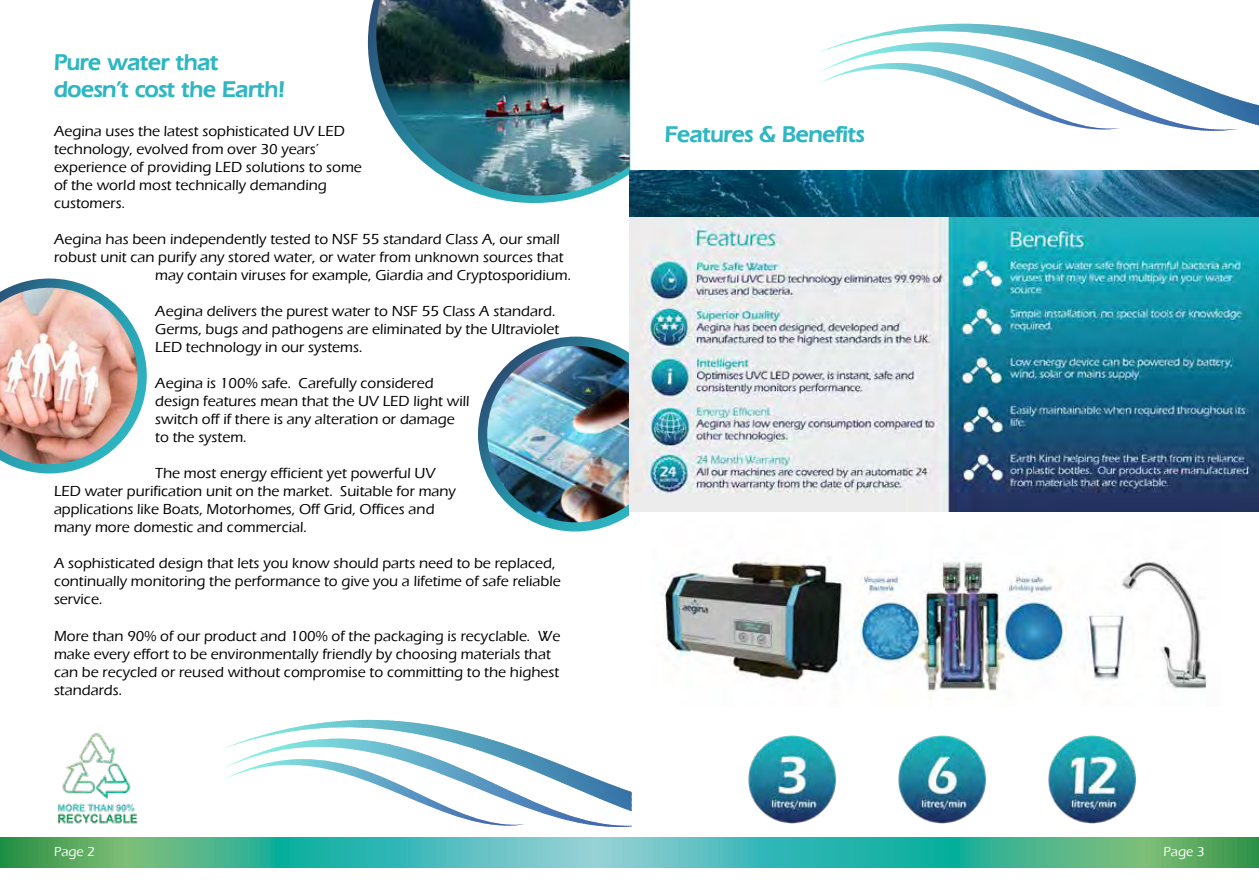
<style>
.page{position:relative;width:1259px;height:893px;background:#fff}
.page>*{position:absolute;margin:0;border:0;box-sizing:border-box;transform-origin:0 0}
.t1{font:600 22.5px/27px "Eras BQ";color:#2eb6c2}
.t2{font:500 15px/18px "Eras ITC";color:#000}
.t3{font:500 13.5px "Eras ITC";color:#fff}
</style>
<div class="page">
<svg style="left:0;top:838px;width:1259px;height:29px;background:#4bb69a"></svg>
<svg style="left:368px;top:0;width:262px;height:203px"></svg>
<img style="left:376px;top:0;width:253px;height:196px">
<svg style="left:7px;top:279px;width:140px;height:194px"></svg>
<img style="left:0;top:288px;width:137px;height:176px">
<svg style="left:478px;top:337px;width:195px;height:194px;background:#2a7e98"></svg>
<img style="left:487px;top:346px;width:177px;height:176px;border-radius:88px">
<div style="left:629px;top:330px;width:102px;height:395px;background:#fff"></div>
<img style="left:58px;top:733px;width:80px;height:91px">
<svg style="left:223px;top:719px;width:409px;height:108px"></svg>
<div style="left:596px;top:708px;width:114px;height:24px;background:#fff"></div>
<img style="left:629px;top:171px;width:630px;height:341px">
<svg style="left:818px;top:23px;width:441px;height:108px"></svg>
<div style="left:1191px;top:12px;width:68px;height:24px;background:#fff"></div>
<img style="left:660px;top:558px;width:546px;height:142px">
<img style="left:748px;top:735px;width:89px;height:89px">
<img style="left:898px;top:735px;width:89px;height:89px">
<img style="left:1048px;top:735px;width:89px;height:89px">
<h1 class="t1" style="left:54px;top:49px;width:231px">Pure water that doesn’t cost the Earth!</h1>
<p class="t2" style="left:54px;top:123px;width:309px">Aegina uses the latest sophisticated UV LED technology, evolved from over 30 years’ experience of providing LED solutions to some of the world most technically demanding customers.</p>
<p class="t2" style="left:54px;top:231px;width:507px">Aegina has been independently tested to NSF 55 standard Class A, our small</p>
<p class="t2" style="left:54px;top:249px;width:511px">robust unit can purify any stored water, or water from unknown sources that</p>
<p class="t2" style="left:155px;top:267px;width:417px">may contain viruses for example, Giardia and Cryptosporidium.</p>
<p class="t2" style="left:155px;top:303px;width:405px">Aegina delivers the purest water to NSF 55 Class A standard.<br>Germs, bugs and pathogens are eliminated by the Ultraviolet<br>LED technology in our systems.</p>
<p class="t2" style="left:155px;top:375px;width:316px">Aegina is 100% safe. Carefully considered design features mean that the UV LED light will switch off if there is any alteration or damage to the system.</p>
<p class="t2" style="left:54px;top:465px;width:403px;text-indent:101px">The most energy efficient yet powerful UV LED water purification unit on the market. Suitable for many applications like Boats, Motorhomes, Off Grid, Offices and many more domestic and commercial.</p>
<p class="t2" style="left:54px;top:555px;width:508px">A sophisticated design that lets you know should parts need to be replaced, continually monitoring the performance to give you a lifetime of safe reliable service.</p>
<p class="t2" style="left:54px;top:627px;width:508px">More than 90% of our product and 100% of the packaging is recyclable. We make every effort to be environmentally friendly by choosing materials that can be recycled or reused without compromise to committing to the highest standards.</p>
<h1 class="t1" style="left:665px;top:121px;width:201px">Features &amp; Benefits</h1>
<p class="t3" style="left:54px;top:844px;width:42px">Page 2</p>
<p class="t3" style="left:1163px;top:844px;width:42px">Page 3</p>
</div>
